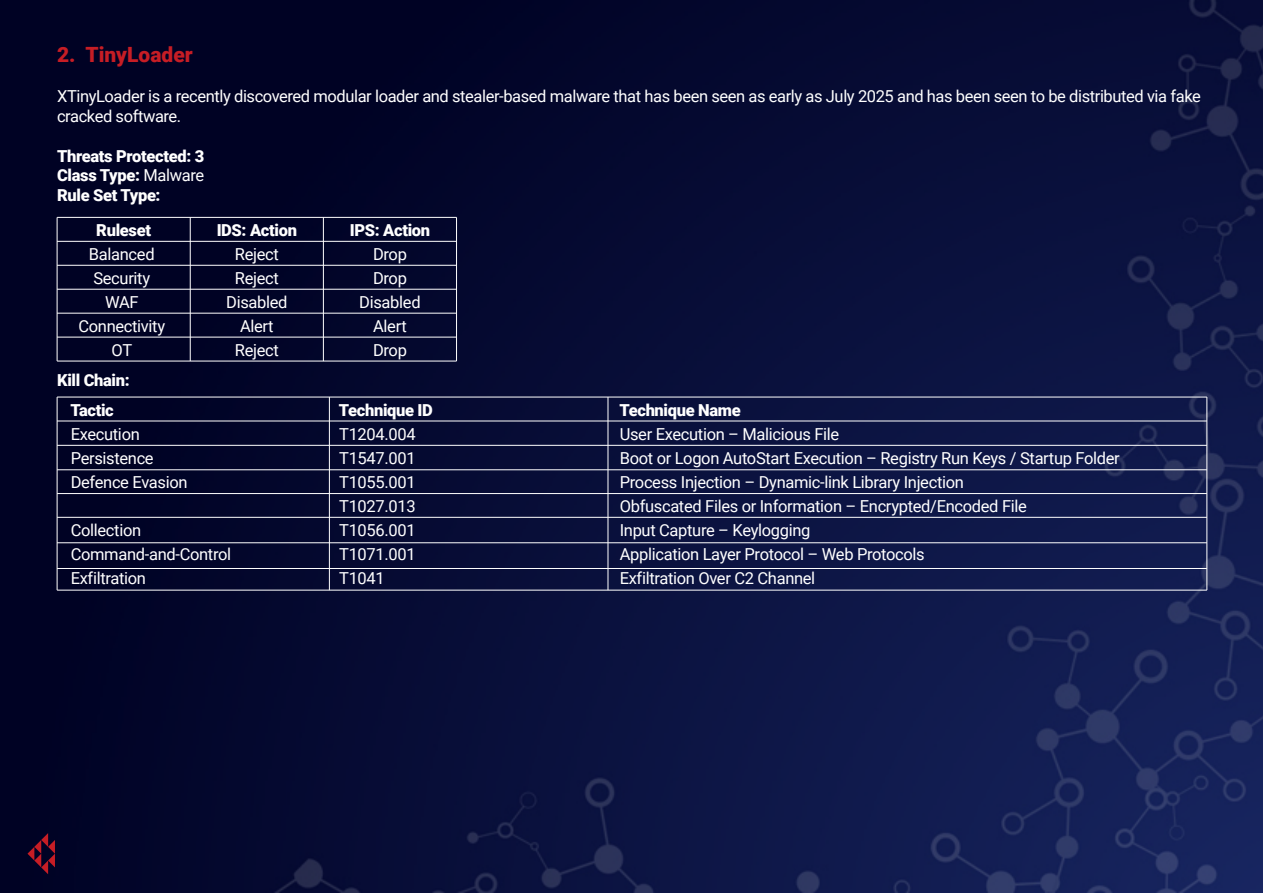
<style>
.page{position:relative;width:1263px;height:893px;background:#fff}
.page>*{position:absolute;margin:0;border:0;box-sizing:border-box;transform-origin:0 0}
.t1{font:900 21px "Roboto";color:#c61d25}
.t2{font:16.5px/24px "Roboto";letter-spacing:-.02em;color:#fff}
.t3{font:900 16.5px/19.8px "Roboto";letter-spacing:-.02em;color:#fff;text-align:justify}
.s1{font-weight:400}
</style>
<div class="page">
<img style="left:0;top:0;width:1263px;height:893px">
<svg style="left:28px;top:833px;width:27px;height:41px"></svg>
<hr style="left:57px;top:217px;width:399px;height:1px;background:#fff">
<hr style="left:57px;top:241px;width:399px;height:1px;background:#fff">
<hr style="left:57px;top:265px;width:399px;height:1px;background:#fff">
<hr style="left:57px;top:289px;width:399px;height:1px;background:#fff">
<hr style="left:57px;top:313px;width:399px;height:1px;background:#fff">
<hr style="left:57px;top:337px;width:399px;height:1px;background:#fff">
<hr style="left:57px;top:361px;width:399px;height:1px;background:#fff">
<hr style="left:57px;top:217px;width:1px;height:144px;background:#fff">
<hr style="left:190px;top:217px;width:1px;height:144px;background:#fff">
<hr style="left:323px;top:217px;width:1px;height:144px;background:#fff">
<hr style="left:456px;top:217px;width:1px;height:144px;background:#fff">
<hr style="left:57px;top:397px;width:1150px;height:1px;background:#fff">
<hr style="left:57px;top:421px;width:1150px;height:1px;background:#fff">
<hr style="left:57px;top:445px;width:1150px;height:1px;background:#fff">
<hr style="left:57px;top:469px;width:1150px;height:1px;background:#fff">
<hr style="left:57px;top:493px;width:1150px;height:1px;background:#fff">
<hr style="left:57px;top:517px;width:1150px;height:1px;background:#fff">
<hr style="left:57px;top:542px;width:1150px;height:1px;background:#fff">
<hr style="left:57px;top:568px;width:1150px;height:1px;background:#fff">
<hr style="left:57px;top:590px;width:1150px;height:1px;background:#fff">
<hr style="left:57px;top:397px;width:1px;height:193px;background:#fff">
<hr style="left:329px;top:397px;width:1px;height:193px;background:#fff">
<hr style="left:608px;top:397px;width:1px;height:193px;background:#fff">
<hr style="left:1206px;top:397px;width:1px;height:193px;background:#fff">
<p class="t1" style="left:57px;top:40px;width:137px">2. TinyLoader</p>
<p class="t2" style="left:57px;top:86px;width:1145px;line-height:19.8px">XTinyLoader is a recently discovered modular loader and stealer-based malware that has been seen as early as July 2025 and has been seen to be distributed via fake cracked software.</p>
<p class="t3" style="left:57px;top:145px;width:149px">Threats Protected: 3<br>Class Type: <span class="s1">Malware </span>Rule Set Type:</p>
<p class="t3" style="left:96px;top:220px;width:56px">Ruleset</p>
<p class="t2" style="left:78px;top:242px;width:88px;text-align:center">Balanced<br>Security<br>WAF<br>Connectivity<br>OT</p>
<p class="t3" style="left:217px;top:220px;width:82px">IDS: Action</p>
<p class="t2" style="left:226px;top:242px;width:63px;text-align:center">Reject<br>Reject<br>Disabled<br>Alert<br>Reject</p>
<p class="t3" style="left:350px;top:220px;width:82px">IPS: Action</p>
<p class="t2" style="left:359px;top:242px;width:63px;text-align:center">Drop<br>Drop<br>Disabled<br>Alert<br>Drop</p>
<p class="t3" style="left:57px;top:364px;width:74px;line-height:30px;text-align:center">Kill Chain:<br>Tactic</p>
<p class="t2" style="left:71px;top:421px;width:118px">Execution<br>Persistence<br>Defence Evasion</p>
<p class="t2" style="left:71px;top:517px;width:162px">Collection<br>Command-and-Control<br>Exfiltration</p>
<p class="t3" style="left:339px;top:399px;width:96px">Technique ID</p>
<p class="t3" style="left:619px;top:399px;width:123px">Technique Name</p>
<p class="t2" style="left:339px;top:421px;width:78px;text-align:justify">T1204.004<br>T1547.001<br>T1055.001<br>T1027.013<br>T1056.001<br>T1071.001<br>T1041</p>
<p class="t2" style="left:620px;top:421px;width:502px">User Execution – Malicious File<br>Boot or Logon AutoStart Execution – Registry Run Keys / Startup Folder Process Injection – Dynamic-link Library Injection<br>Obfuscated Files or Information – Encrypted/Encoded File<br>Input Capture – Keylogging<br>Application Layer Protocol – Web Protocols<br>Exfiltration Over C2 Channel</p>
</div>
